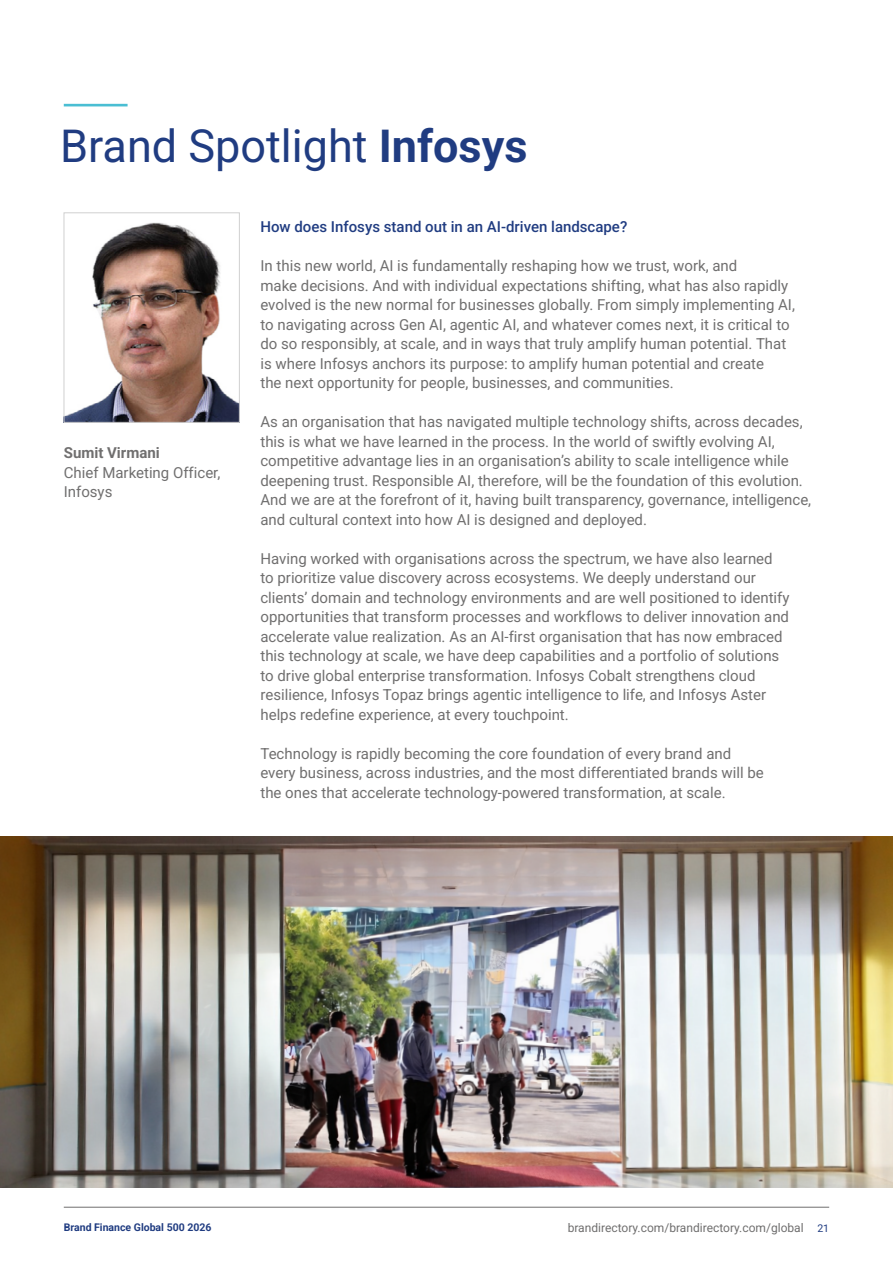
<style>
.page{position:relative;width:893px;height:1263px;background:#fff}
.page>*{position:absolute;margin:0;border:0;box-sizing:border-box;transform-origin:0 0}
.t1{font:45px "Roboto";color:#203c81}
.t2{font:15px/19.5px "Roboto";color:#706f6f}
.t3{font:500 15px "Roboto";color:#203c81}
.t4{font:700 15px "Roboto";color:#706f6f}
.t5{font:12px "Roboto";color:#706f6f}
.t6{font:700 10.5px "Roboto";color:#203c81}
.t7{font:10.5px "Roboto";color:#203c81}
.s1{font-weight:700}
</style>
<div class="page">
<hr style="left:64px;top:1207px;width:765px;height:1px;background:#706f6f">
<img style="left:66px;top:222px;width:172px;height:199px">
<div style="left:64px;top:213px;width:176px;height:210px;border:1px solid #d0d0d0"></div>
<hr style="left:64px;top:104px;width:64px;height:2px;background:#4abed3">
<img style="left:0;top:836px;width:893px;height:352px">
<h1 class="t1" style="left:60px;top:114px;width:469px">Brand Spotlight <span class="s1">Infosys</span></h1>
<p class="t4" style="left:64px;top:442px;width:98px">Sumit Virmani</p>
<p class="t2" style="left:64px;top:462px;width:158px">Chief Marketing Officer,<br>Infosys</p>
<p class="t3" style="left:260px;top:216px;width:368px">How does Infosys stand out in an AI-driven landscape?</p>
<p class="t2" style="left:260px;top:255px;width:536px">In this new world, AI is fundamentally reshaping how we trust, work, and<br>make decisions. And with individual expectations shifting, what has also rapidly evolved is the new normal for businesses globally. From simply implementing AI, to navigating across Gen AI, agentic AI, and whatever comes next, it is critical to do so responsibly, at scale, and in ways that truly amplify human potential. That is where Infosys anchors its purpose: to amplify human potential and create<br>the next opportunity for people, businesses, and communities.</p>
<p class="t2" style="left:260px;top:411px;width:552px">As an organisation that has navigated multiple technology shifts, across decades, this is what we have learned in the process. In the world of swiftly evolving AI, competitive advantage lies in an organisation’s ability to scale intelligence while deepening trust. Responsible AI, therefore, will be the foundation of this evolution.<br>And we are at the forefront of it, having built transparency, governance, intelligence, and cultural context into how AI is designed and deployed.</p>
<p class="t2" style="left:260px;top:548px;width:531px">Having worked with organisations across the spectrum, we have also learned to prioritize value discovery across ecosystems. We deeply understand our clients’ domain and technology environments and are well positioned to identify opportunities that transform processes and workflows to deliver innovation and accelerate value realization. As an AI-first organisation that has now embraced this technology at scale, we have deep capabilities and a portfolio of solutions to drive global enterprise transformation. Infosys Cobalt strengthens cloud resilience, Infosys Topaz brings agentic intelligence to life, and Infosys Aster helps redefine experience, at every touchpoint.</p>
<p class="t2" style="left:260px;top:743px;width:505px">Technology is rapidly becoming the core foundation of every brand and every business, across industries, and the most differentiated brands will be the ones that accelerate technology-powered transformation, at scale.</p>
<p class="t6" style="left:64px;top:1220px;width:149px">Brand Finance Global 500 2026</p>
<p class="t5" style="left:568px;top:1219px;width:237px">brandirectory.com/brandirectory.com/global</p>
<p class="t7" style="left:817px;top:1220px;width:13px">21</p>
</div>
